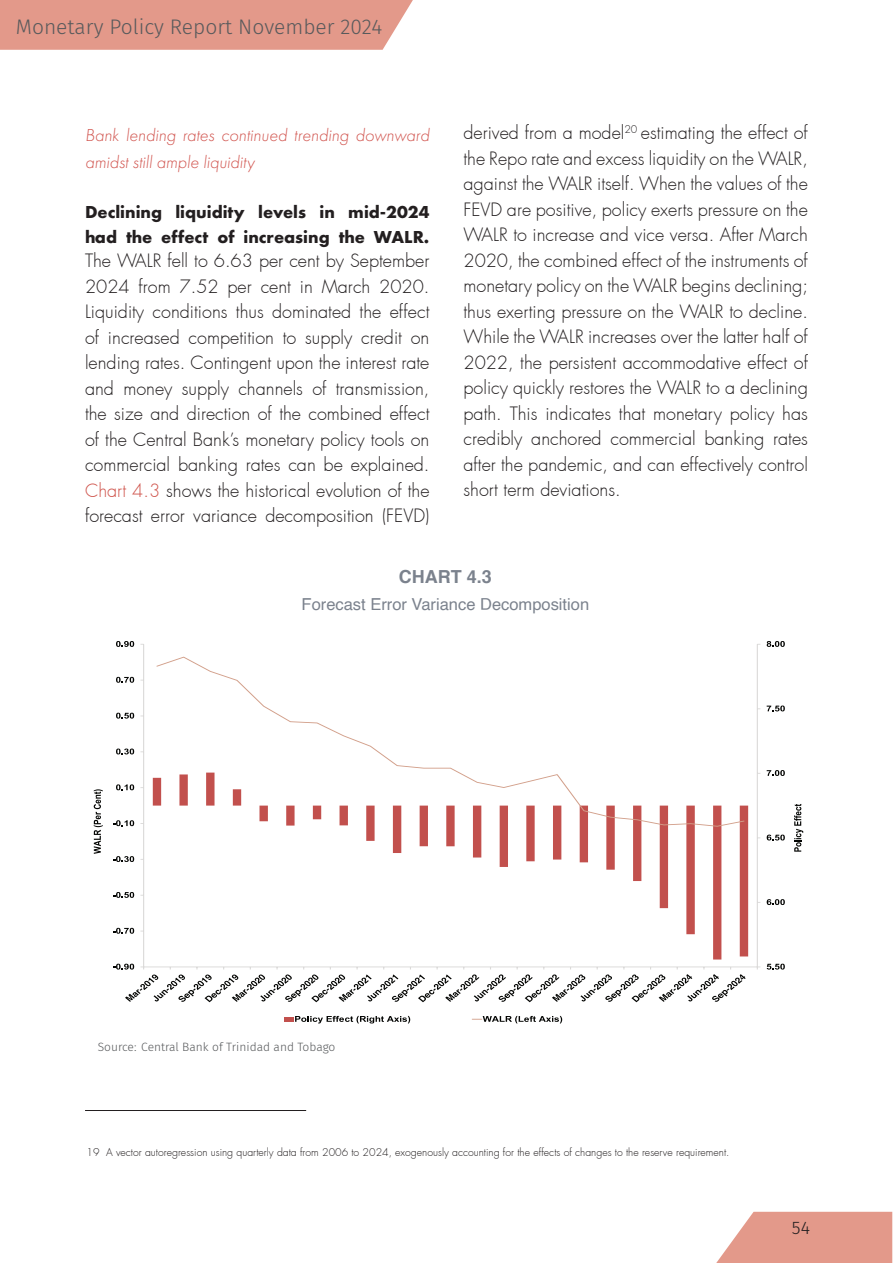
<style>
.page{position:relative;width:893px;height:1263px;background:#fff}
.page>*{position:absolute;margin:0;border:0;box-sizing:border-box;transform-origin:0 0}
.t1{font:300 21px "Fira Sans";color:#585a5c}
.t2{font:300 18px/25.5px "Futura";color:#231f20;text-align:justify}
.t3{font:italic 300 18px/27px "Futura PT";color:#d1544e}
.BOX___TABLE_HEADER{font:700 18px "Helvetica";color:#7b828d}
.t4{font:300 18px "Fira Sans";color:#231f20}
.t5{font:16.5px "Helvetica";color:#7b828d}
.t6{font:300 12px "Fira Sans";color:#585a5c}
.t7{font:300 10.5px "Futura";color:#231f20}
.s1{font-family:"Futura PT";font-weight:700}
.s2{color:#cf544c}
</style>
<div class="page">
<div style="left:0;top:0;width:413px;height:50px;background:#e3998a"></div>
<svg style="left:716px;top:1212px;width:176px;height:51px;background:#e6a496"></svg>
<hr style="left:85px;top:1110px;width:221px;height:1px;background:#231f20">
<svg style="left:153px;top:777px;width:595px;height:182px"></svg>
<hr style="left:143px;top:644px;width:1px;height:323px;background:#dad9d8">
<hr style="left:144px;top:967px;width:613px;height:1px;background:#dad9d8">
<hr style="left:757px;top:644px;width:1px;height:323px;background:#dad9d8">
<svg style="left:156px;top:656px;width:589px;height:171px"></svg>
<svg style="left:113px;top:928px;width:21px;height:6px"></svg>
<svg style="left:113px;top:892px;width:21px;height:6px"></svg>
<svg style="left:113px;top:856px;width:21px;height:6px"></svg>
<svg style="left:113px;top:820px;width:21px;height:6px"></svg>
<svg style="left:116px;top:784px;width:18px;height:6px"></svg>
<svg style="left:116px;top:748px;width:18px;height:6px"></svg>
<svg style="left:116px;top:713px;width:18px;height:6px"></svg>
<svg style="left:116px;top:677px;width:18px;height:6px"></svg>
<svg style="left:116px;top:641px;width:18px;height:6px"></svg>
<svg style="left:113px;top:964px;width:633px;height:38px"></svg>
<svg style="left:767px;top:964px;width:18px;height:5px"></svg>
<svg style="left:767px;top:899px;width:18px;height:6px"></svg>
<svg style="left:767px;top:834px;width:18px;height:6px"></svg>
<svg style="left:767px;top:770px;width:18px;height:6px"></svg>
<svg style="left:767px;top:705px;width:18px;height:6px"></svg>
<svg style="left:767px;top:641px;width:18px;height:6px"></svg>
<svg style="left:94px;top:789px;width:9px;height:65px"></svg>
<svg style="left:794px;top:804px;width:9px;height:48px"></svg>
<svg style="left:284px;top:1016px;width:126px;height:7px"></svg>
<svg style="left:472px;top:1016px;width:90px;height:7px"></svg>
<p class="t1" style="left:16px;top:12px;width:368px">Monetary Policy Report November 2024</p>
<p class="t3" style="left:85px;top:122px;width:346px">Bank lending rates continued trending downward amidst still ample liquidity</p>
<p class="t2" style="left:85px;top:199px;width:346px"><span class="s1">Declining liquidity levels in mid-2024 had the effect of increasing the WALR.<br></span>The WALR fell to 6.63 per cent by September 2024 from 7.52 per cent in March 2020.<br>Liquidity conditions thus dominated the effect of increased competition to supply credit on lending rates. Contingent upon the interest rate and money supply channels of transmission, the size and direction of the combined effect of the Central Bank’s monetary policy tools on commercial banking rates can be explained.<br><span class="s2">Chart 4.3</span> shows the historical evolution of the forecast error variance decomposition (FEVD)</p>
<p class="t2" style="left:463px;top:121px;width:346px">derived from a model<sup>20</sup> estimating the effect of the Repo rate and excess liquidity on the WALR, against the WALR itself. When the values of the FEVD are positive, policy exerts pressure on the WALR to increase and vice versa. After March 2020, the combined effect of the instruments of monetary policy on the WALR begins declining; thus exerting pressure on the WALR to decline.<br>While the WALR increases over the latter half of 2022, the persistent accommodative effect of policy quickly restores the WALR to a declining path. This indicates that monetary policy has credibly anchored commercial banking rates after the pandemic, and can effectively control short term deviations.</p>
<p class="BOX___TABLE_HEADER" style="left:399px;top:563px;width:95px">CHART 4.3</p>
<p class="t5" style="left:302px;top:592px;width:289px">Forecast Error Variance Decomposition</p>
<p class="t6" style="left:98px;top:1038px;width:239px">Source: Central Bank of Trinidad and Tobago</p>
<p class="t7" style="left:87px;top:1145px;width:644px">19 A vector autoregression using quarterly data from 2006 to 2024, exogenously accounting for the effects of changes to the reserve requirement.</p>
<p class="t4" style="left:792px;top:1214px;width:20px">54</p>
</div>
